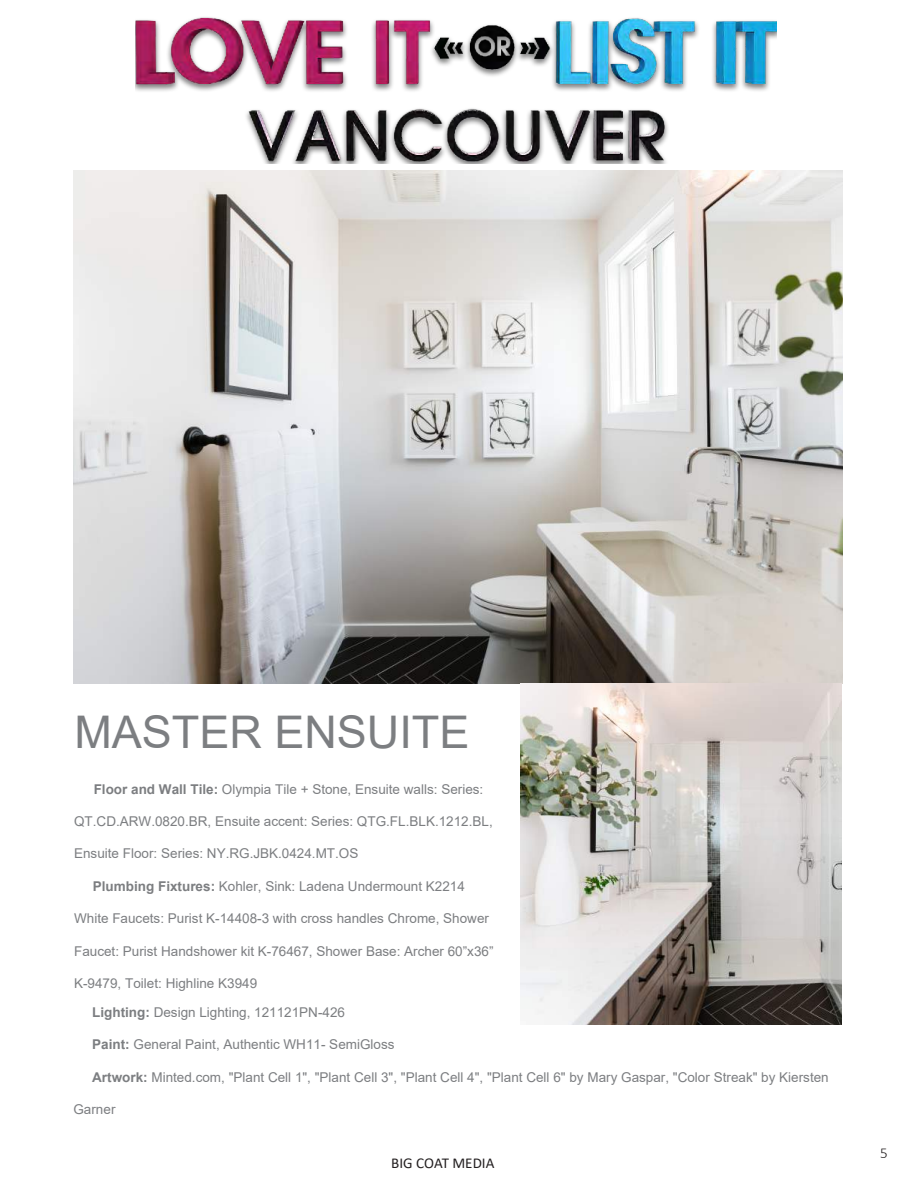
<style>
.page{position:relative;width:918px;height:1188px;background:#fff}
.page>*{position:absolute;margin:0;border:0;box-sizing:border-box;transform-origin:0 0}
.t1{font:45px "Arial";color:#7c7e81}
.t2{font:15px "Calibri";color:#231f20}
.t3{font:300 15px "Calibri";color:#231f20}
.t4{font:13.5px/29.1px "Arial";color:#7c7e81}
.s1{font-weight:700}
</style>
<div class="page">
<img style="left:136px;top:17px;width:641px;height:147px">
<img style="left:74px;top:171px;width:768px;height:512px">
<img style="left:520px;top:684px;width:321px;height:341px">
<h1 class="t1" style="left:74px;top:701px;width:397px">MASTER ENSUITE</h1>
<p class="t4" style="left:94px;top:774px;width:391px"><span class="s1">Floor and Wall Tile:</span> Olympia Tile + Stone, Ensuite walls: Series:</p>
<p class="t4" style="left:74px;top:807px;width:420px">QT.CD.ARW.0820.BR, Ensuite accent: Series: QTG.FL.BLK.1212.BL,</p>
<p class="t4" style="left:74px;top:839px;width:286px">Ensuite Floor: Series: NY.RG.JBK.0424.MT.OS</p>
<p class="t4" style="left:93px;top:871px;width:374px"><span class="s1">Plumbing Fixtures:</span> Kohler, Sink: Ladena Undermount K2214</p>
<p class="t4" style="left:74px;top:904px;width:416px">White Faucets: Purist K-14408-3 with cross handles Chrome, Shower</p>
<p class="t4" style="left:74px;top:936px;width:421px">Faucet: Purist Handshower kit K-76467, Shower Base: Archer 60”x36”</p>
<p class="t4" style="left:92px;top:969px;width:254px;text-indent:-18px">K-9479, Toilet: Highline K3949<br><span class="s1">Lighting:</span> Design Lighting, 121121PN-426</p>
<p class="t4" style="left:92px;top:1030px;width:304px"><span class="s1">Paint:</span> General Paint, Authentic WH11- SemiGloss</p>
<p class="t4" style="left:92px;top:1062px;width:738px"><span class="s1">Artwork:</span> Minted.com, "Plant Cell 1", "Plant Cell 3", "Plant Cell 4", "Plant Cell 6" by Mary Gaspar, "Color Streak" by Kiersten</p>
<p class="t4" style="left:73px;top:1095px;width:44px">Garner</p>
<p class="t2" style="left:391px;top:1152px;width:105px">BIG COAT MEDIA</p>
<p class="t3" style="left:880px;top:1144px;width:9px">5</p>
</div>
